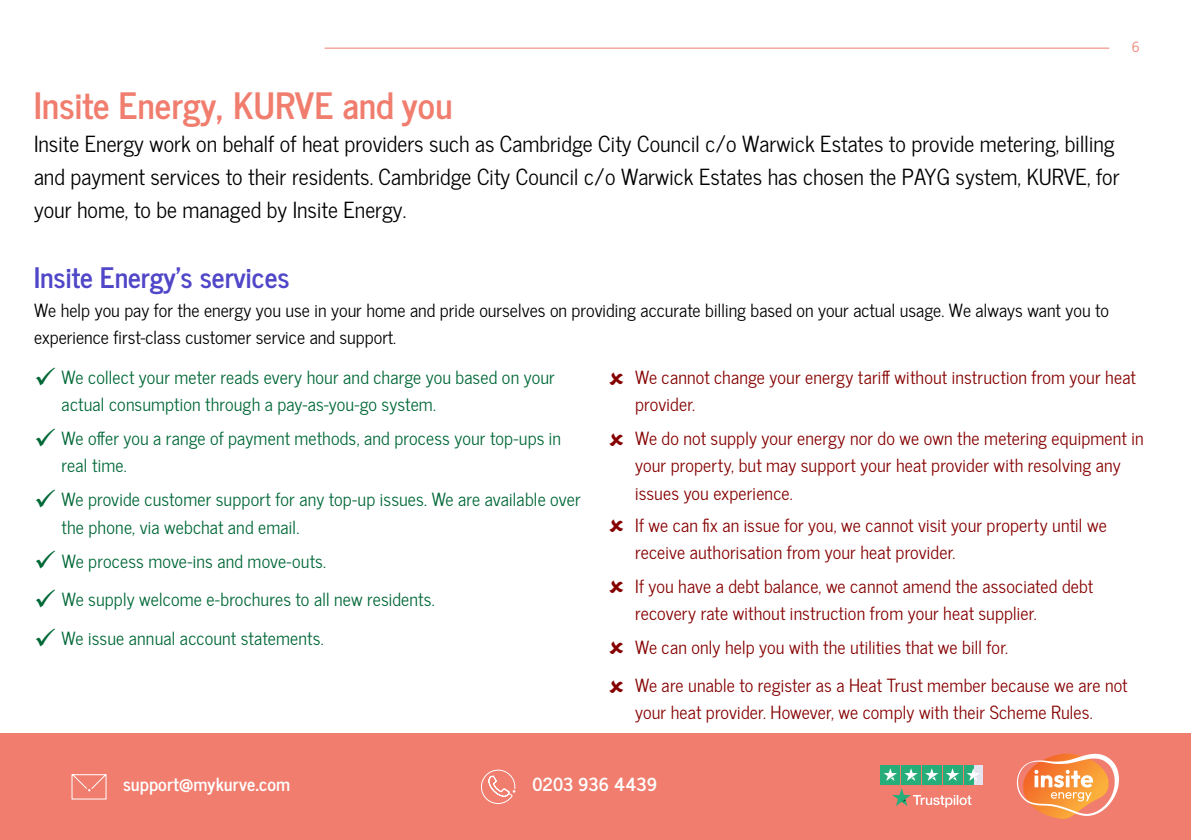
<style>
.page{position:relative;width:1191px;height:840px;background:#fff}
.page>*{position:absolute;margin:0;border:0;box-sizing:border-box;transform-origin:0 0}
.t1{font:700 36px "News Cycle";color:#f07d6e}
.t2{font:700 28px "News Cycle";color:#5046c8}
.t3{font:22px/33px "News Cycle";color:#000}
.t4{font:18px/27px "News Cycle";letter-spacing:.01em;color:#860000}
.t5{font:18px/27px "News Cycle";letter-spacing:.01em;color:#006837}
.t6{font:18px/27px "News Cycle";color:#000}
.t7{font:700 18px "News Cycle";letter-spacing:.005em;color:#fff}
.t8{font:14px "News Cycle";color:#f07d6e}
</style>
<div class="page">
<div style="left:0;top:732px;width:1191px;height:107px;background:#f07d6e"></div>
<svg style="left:1017px;top:753px;width:102px;height:65px"></svg>
<svg style="left:481px;top:769px;width:34px;height:34px"></svg>
<svg style="left:892px;top:788px;width:79px;height:19px"></svg>
<div style="left:973px;top:764px;width:9px;height:19px;background:#e5e3ed"></div>
<div style="left:963px;top:764px;width:10px;height:19px;background:#27ad7a"></div>
<div style="left:880px;top:764px;width:20px;height:19px;background:#27ad7a"></div>
<div style="left:901px;top:764px;width:19px;height:19px;background:#27ad7a"></div>
<div style="left:922px;top:764px;width:19px;height:19px;background:#27ad7a"></div>
<div style="left:943px;top:764px;width:19px;height:19px;background:#27ad7a"></div>
<svg style="left:884px;top:768px;width:13px;height:12px"></svg>
<svg style="left:904px;top:768px;width:13px;height:12px"></svg>
<svg style="left:925px;top:768px;width:13px;height:12px"></svg>
<svg style="left:946px;top:768px;width:13px;height:12px"></svg>
<svg style="left:966px;top:767px;width:13px;height:13px"></svg>
<svg style="left:71px;top:774px;width:36px;height:25px"></svg>
<hr style="left:324px;top:48px;width:785px;height:1px;background:#f07d6e">
<p class="t8" style="left:1132px;top:34px;width:9px">6</p>
<h1 class="t1" style="left:34px;top:74px;width:420px">Insite Energy, KURVE and you</h1>
<p class="t3" style="left:34px;top:126px;width:1087px">Insite Energy work on behalf of heat providers such as Cambridge City Council c/o Warwick Estates to provide metering, billing and payment services to their residents. Cambridge City Council c/o Warwick Estates has chosen the PAYG system, KURVE, for your home, to be managed by Insite Energy.</p>
<h2 class="t2" style="left:34px;top:253px;width:257px">Insite Energy’s services</h2>
<p class="t6" style="left:34px;top:295px;width:1076px">We help you pay for the energy you use in your home and pride ourselves on providing accurate billing based on your actual usage. We always want you to experience first-class customer service and support.</p>
<p class="t5" style="left:62px;top:363px;width:495px;text-indent:-28px">✓ We collect your meter reads every hour and charge you based on your actual consumption through a pay-as-you-go system.</p>
<p class="t5" style="left:62px;top:424px;width:501px">We offer you a range of payment methods, and process your top-ups in real time.</p>
<p class="t5" style="left:61px;top:485px;width:520px">We provide customer support for any top-up issues. We are available over the phone, via webchat and email.</p>
<p class="t5" style="left:34px;top:546px;width:293px">✓ We process move-ins and move-outs.</p>
<p class="t5" style="left:34px;top:585px;width:402px">✓ We supply welcome e-brochures to all new residents.</p>
<p class="t5" style="left:34px;top:623px;width:291px">✓ We issue annual account statements.</p>
<p class="t4" style="left:635px;top:363px;width:502px">We cannot change your energy tariff without instruction from your heat provider.</p>
<p class="t4" style="left:635px;top:424px;width:510px">We do not supply your energy nor do we own the metering equipment in your property, but may support your heat provider with resolving any issues you experience.</p>
<p class="t4" style="left:635px;top:510px;width:473px">If we can fix an issue for you, we cannot visit your property until we receive authorisation from your heat provider.</p>
<p class="t4" style="left:635px;top:571px;width:459px">If you have a debt balance, we cannot amend the associated debt recovery rate without instruction from your heat supplier.</p>
<p class="t4" style="left:635px;top:626px;width:494px;line-height:38.6px">We can only help you with the utilities that we bill for.<br>We are unable to register as a Heat Trust member because we are not</p>
<p class="t4" style="left:635px;top:697px;width:459px">your heat provider. However, we comply with their Scheme Rules.</p>
<p class="t7" style="left:123px;top:768px;width:169px">support@mykurve.com</p>
<p class="t7" style="left:532px;top:768px;width:126px">0203 936 4439</p>
</div>
